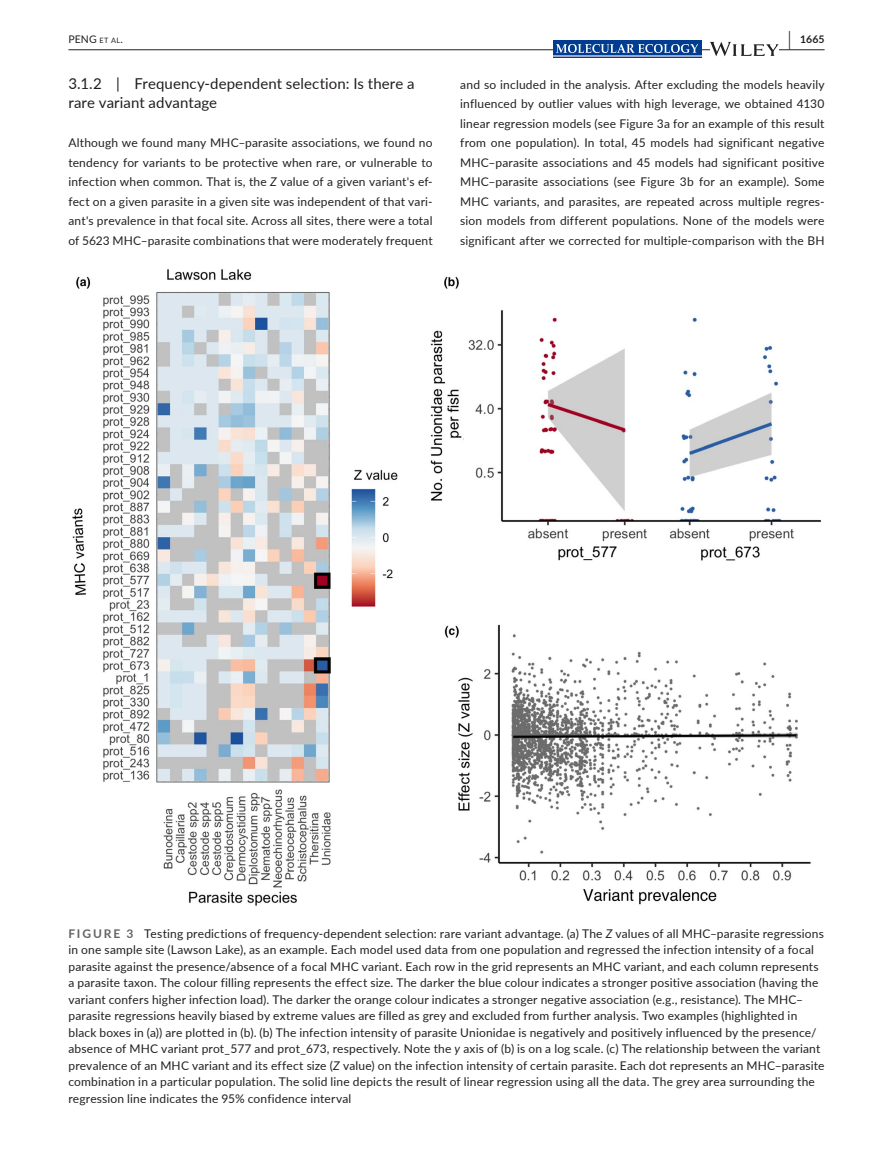
<style>
.page{position:relative;width:893px;height:1174px;background:#fff}
.page>*{position:absolute;margin:0;border:0;box-sizing:border-box;transform-origin:0 0}
.t1{font:15px/19.5px "Lato";letter-spacing:.005em;color:#231f20}
.t2{font:12px/19.5px "Lato";letter-spacing:.015em;color:#231f20;text-align:justify}
.t3{font:10.5px "Lato";color:#231f20}
.t4{font:700 10.5px "Lato";color:#231f20}
.s1{font-size:7.35px}
.s2{font-size:19.5px}
.s3{font-style:italic}
.s4{font-weight:700;color:#636366}
</style>
<div class="page">
<hr style="left:68px;top:49px;width:756px;height:1px;background:#231f20">
<div style="left:553px;top:41px;width:148px;height:17px;background:#003d91"></div>
<img style="left:556px;top:44px;width:142px;height:8px">
<hr style="left:553px;top:55px;width:148px;height:2px;background:#96a6d0">
<svg style="left:710px;top:42px;width:69px;height:14px"></svg>
<img style="left:72px;top:270px;width:749px;height:635px">
<p class="t3" style="left:68px;top:31px;width:56px">PENG <span class="s1">et al</span>.</p>
<p class="t4" style="left:789px;top:31px;width:37px"><span class="s2">|</span> 1665</p>
<p class="t1" style="left:68px;top:73px;width:348px">3.1.2 | Frequency-dependent selection: Is there a rare variant advantage</p>
<p class="t2" style="left:68px;top:132px;width:366px">Although we found many MHC–parasite associations, we found no tendency for variants to be protective when rare, or vulnerable to infection when common. That is, the <span class="s3">Z</span> value of a given variant's ef&shy;fect on a given parasite in a given site was independent of that vari&shy;ant's prevalence in that focal site. Across all sites, there were a total of 5623 MHC–parasite combinations that were moderately frequent</p>
<p class="t2" style="left:460px;top:74px;width:366px">and so included in the analysis. After excluding the models heavily influenced by outlier values with high leverage, we obtained 4130 linear regression models (see Figure 3a for an example of this result from one population). In total, 45 models had significant negative MHC–parasite associations and 45 models had significant positive MHC–parasite associations (see Figure 3b for an example). Some MHC variants, and parasites, are repeated across multiple regres&shy;sion models from different populations. None of the models were significant after we corrected for multiple-comparison with the BH</p>
<p class="t2" style="left:68px;top:924px;width:758px;line-height:16.5px;text-align:left"><span class="s4">FIGURE 3</span> Testing predictions of frequency-dependent selection: rare variant advantage. (a) The <span class="s3">Z</span> values of all MHC–parasite regressions in one sample site (Lawson Lake), as an example. Each model used data from one population and regressed the infection intensity of a focal parasite against the presence/absence of a focal MHC variant. Each row in the grid represents an MHC variant, and each column represents a parasite taxon. The colour filling represents the effect size. The darker the blue colour indicates a stronger positive association (having the variant confers higher infection load). The darker the orange colour indicates a stronger negative association (e.g., resistance). The MHC– parasite regressions heavily biased by extreme values are filled as grey and excluded from further analysis. Two examples (highlighted in black boxes in (a)) are plotted in (b). (b) The infection intensity of parasite Unionidae is negatively and positively influenced by the presence/ absence of MHC variant prot_577 and prot_673, respectively. Note the <span class="s3">y</span> axis of (b) is on a log scale. (c) The relationship between the variant prevalence of an MHC variant and its effect size (<span class="s3">Z</span> value) on the infection intensity of certain parasite. Each dot represents an MHC–parasite combination in a particular population. The solid line depicts the result of linear regression using all the data. The grey area surrounding the regression line indicates the 95% confidence interval</p>
</div>
